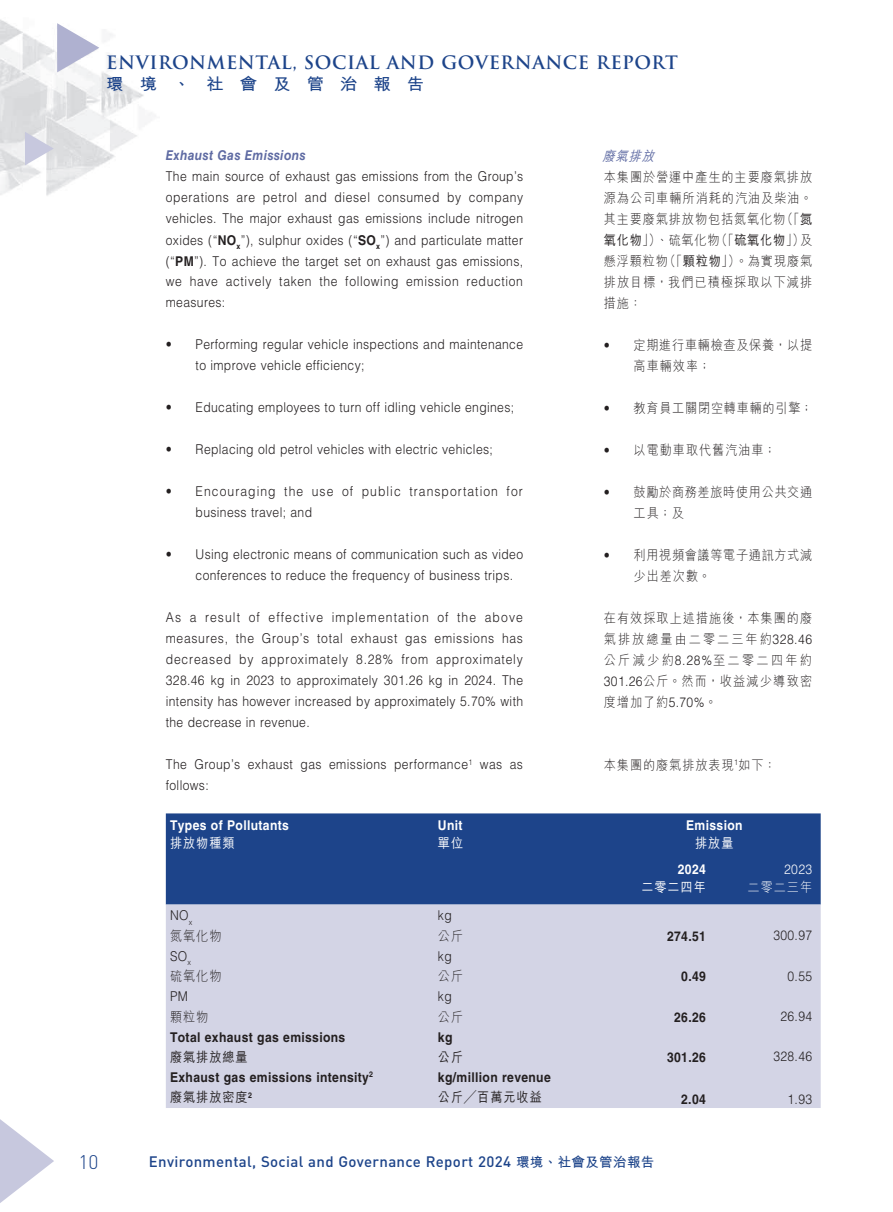
<style>
.page{position:relative;width:893px;height:1212px;background:#fff}
.page>*{position:absolute;margin:0;border:0;box-sizing:border-box;transform-origin:0 0}
.t1{font:300 19.5px "DIN Pro";color:#1d448a}
.t2{font:700 18px "Trajan Pro";letter-spacing:.03em;color:#1d448a}
.t3{font:700 16.5px "M Hei HK";letter-spacing:.93em;color:#1d448a;scale:1.05 1}
.t4{font:500 15px "DIN Pro";letter-spacing:.025em;color:#1d448a}
.t5{font:300 13.5px/21px "Helvetica LT Std";letter-spacing:.03em;color:#231f20;scale:.9 1}
.t6{font:300 13.5px/21px "M Hei HK";letter-spacing:.08em;color:#231f20;text-align:justify;scale:.9 1}
.t7{font:700 13.5px "Helvetica LT Std";letter-spacing:.03em;color:#231f20;scale:.9 1}
.t8{font:300 13.5px/21px "Helvetica LT Std";letter-spacing:.085em;color:#231f20;scale:.9 1}
.t9{font:300 13.5px/21px "M Hei HK";letter-spacing:.055em;color:#231f20;scale:.9 1}
.t10{font:300 13.5px/21px "M Hei HK";letter-spacing:.06em;color:#231f20;scale:.9 1}
.t11{font:700 13.5px "Helvetica LT Std";letter-spacing:.03em;color:#fff;scale:.9 1}
.t12{font:500 13.5px "M Hei HK";letter-spacing:.08em;color:#231f20;scale:.9 1}
.t13{font:italic 700 13.5px "Helvetica LT Std";letter-spacing:.03em;color:#5f6ba3;scale:.9 1}
.t14{font:500 13.5px "M Hei HK";letter-spacing:.08em;color:#fff;scale:.9 1}
.t15{font:300 13.5px "M Hei HK";letter-spacing:.08em;color:#fff;scale:.9 1}
.t16{font:italic 500 13.5px "M Hei HK";color:#5f6ba3;scale:.9 1}
.t17{font:300 13.5px "Helvetica LT Std";color:#fff;scale:.9 1}
.s1{font-weight:700}
.s2{font-weight:500}
.s3{font-family:"Helvetica LT Std"}
.s4{font-family:"M Hei HK";font-weight:700;font-size:13.5px}
</style>
<div class="page">
<img style="left:0;top:19px;width:152px;height:177px">
<svg style="left:57px;top:23px;width:42px;height:49px"></svg>
<svg style="left:25px;top:132px;width:29px;height:33px"></svg>
<svg style="left:0;top:1119px;width:54px;height:84px"></svg>
<div style="left:166px;top:813px;width:655px;height:91px;background:#1d448a"></div>
<div style="left:166px;top:904px;width:655px;height:204px;background:#d3d4e5"></div>
<h2 class="t2" style="left:106px;top:51px;width:573px">ENVIRONMENTAL, SOCIAL AND GOVERNANCE REPORT</h2>
<p class="t3" style="left:106px;top:72px;width:304px">環境、社會及管治報告</p>
<p class="t13" style="left:166px;top:147px;width:157px">Exhaust Gas Emissions</p>
<p class="t5" style="left:166px;top:166px;width:399px;text-align:justify">The main source of exhaust gas emissions from the Group’s operations are petrol and diesel consumed by company vehicles. The major exhaust gas emissions include nitrogen oxides (“<span class="s1">NO</span><sub>x</sub>”), sulphur oxides (“<span class="s1">SO</span><sub>x</sub>”) and particulate matter (“<span class="s1">PM</span>”). To achieve the target set on exhaust gas emissions, we have actively taken the following emission reduction measures:</p>
<p class="t5" style="left:196px;top:334px;width:365px;text-indent:-30px">• Performing regular vehicle inspections and maintenance to improve vehicle efficiency;</p>
<p class="t5" style="left:166px;top:397px;width:389px">• Educating employees to turn off idling vehicle engines;</p>
<p class="t5" style="left:166px;top:439px;width:365px">• Replacing old petrol vehicles with electric vehicles;</p>
<p class="t8" style="left:196px;top:481px;width:365px;text-indent:-30px">• Encouraging the use of public transportation for business travel; and</p>
<p class="t5" style="left:196px;top:544px;width:365px;text-indent:-30px">• Using electronic means of communication such as video conferences to reduce the frequency of business trips.</p>
<p class="t5" style="left:166px;top:607px;width:398px;text-align:justify">As a result of effective implementation of the above measures, the Group’s total exhaust gas emissions has decreased by approximately 8.28% from approximately 328.46 kg in 2023 to approximately 301.26 kg in 2024. The intensity has however increased by approximately 5.70% with the decrease in revenue.</p>
<p class="t5" style="left:166px;top:754px;width:398px">The Group’s exhaust gas emissions performance<sup>1</sup> was as follows:</p>
<p class="t11" style="left:170px;top:817px;width:134px">Types of Pollutants</p>
<p class="t14" style="left:170px;top:833px;width:73px">排放物種類</p>
<p class="t11" style="left:438px;top:817px;width:29px">Unit</p>
<p class="t14" style="left:438px;top:833px;width:30px">單位</p>
<p class="t16" style="left:602px;top:146px;width:64px">廢氣排放</p>
<p class="t6" style="left:604px;top:166px;width:233px">本集團於營運中產生的主要廢氣排放源為公司車輛所消耗的汽油及柴油。其主要廢氣排放物包括氮氧化物（「<span class="s2">氮氧化物</span>」）、硫氧化物（「<span class="s2">硫氧化物</span>」）及懸浮顆粒物（「<span class="s2">顆粒物</span>」）。為實現廢氣排放目標，我們已積極採取以下減排措施：</p>
<p class="t10" style="left:634px;top:334px;width:200px;text-indent:-30px"><span class="s3">•</span> 定期進行車輛檢查及保養，以提高車輛效率；</p>
<p class="t10" style="left:604px;top:397px;width:233px"><span class="s3">•</span> 教育員工關閉空轉車輛的引擎；</p>
<p class="t6" style="left:604px;top:439px;width:193px"><span class="s3">•</span> 以電動車取代舊汽油車；</p>
<p class="t9" style="left:634px;top:481px;width:200px;text-indent:-30px"><span class="s3">•</span> 鼓勵於商務差旅時使用公共交通工具；及</p>
<p class="t9" style="left:634px;top:544px;width:200px;text-indent:-30px"><span class="s3">•</span> 利用視頻會議等電子通訊方式減少出差次數。</p>
<p class="t6" style="left:604px;top:607px;width:233px">在有效採取上述措施後，本集團的廢氣排放總量由二零二三年約<span class="s3">328.46</span>公斤減少約<span class="s3">8.28%</span>至二零二四年約<span class="s3">301.26</span>公斤。然而，收益減少導致密度增加了約<span class="s3">5.70%</span>。</p>
<p class="t6" style="left:604px;top:754px;width:193px">本集團的廢氣排放表現<sup>1</sup>如下：</p>
<p class="t11" style="left:686px;top:817px;width:64px">Emission</p>
<p class="t14" style="left:695px;top:833px;width:44px">排放量</p>
<p class="t11" style="left:678px;top:861px;width:33px">2024</p>
<p class="t14" style="left:641px;top:877px;width:73px">二零二四年</p>
<p class="t17" style="left:784px;top:861px;width:33px">2023</p>
<p class="t15" style="left:748px;top:878px;width:73px">二零二三年</p>
<p class="t5" style="left:170px;top:905px;width:26px">NO<sub>x</sub></p>
<p class="t5" style="left:438px;top:905px;width:17px">kg</p>
<p class="t6" style="left:170px;top:925px;width:59px">氮氧化物</p>
<p class="t6" style="left:438px;top:925px;width:30px">公斤</p>
<p class="t7" style="left:667px;top:928px;width:45px">274.51</p>
<p class="t5" style="left:773px;top:925px;width:45px">300.97</p>
<p class="t5" style="left:170px;top:945px;width:25px">SO<sub>x</sub></p>
<p class="t5" style="left:438px;top:945px;width:17px">kg</p>
<p class="t6" style="left:170px;top:965px;width:59px">硫氧化物</p>
<p class="t6" style="left:438px;top:965px;width:30px">公斤</p>
<p class="t7" style="left:681px;top:968px;width:29px">0.49</p>
<p class="t5" style="left:787px;top:965px;width:29px">0.55</p>
<p class="t5" style="left:170px;top:985px;width:21px">PM</p>
<p class="t5" style="left:438px;top:985px;width:17px">kg</p>
<p class="t6" style="left:170px;top:1005px;width:44px">顆粒物</p>
<p class="t6" style="left:438px;top:1005px;width:30px">公斤</p>
<p class="t7" style="left:674px;top:1008px;width:37px">26.26</p>
<p class="t5" style="left:780px;top:1005px;width:37px">26.94</p>
<p class="t7" style="left:170px;top:1029px;width:196px">Total exhaust gas emissions</p>
<p class="t7" style="left:438px;top:1029px;width:18px">kg</p>
<p class="t12" style="left:170px;top:1047px;width:88px">廢氣排放總量</p>
<p class="t12" style="left:438px;top:1047px;width:30px">公斤</p>
<p class="t7" style="left:667px;top:1049px;width:45px">301.26</p>
<p class="t5" style="left:773px;top:1046px;width:45px">328.46</p>
<p class="t7" style="left:170px;top:1069px;width:227px">Exhaust gas emissions intensity<sup>2</sup></p>
<p class="t7" style="left:438px;top:1069px;width:127px">kg/million revenue</p>
<p class="t12" style="left:170px;top:1087px;width:92px">廢氣排放密度<sup>2</sup></p>
<p class="t12" style="left:438px;top:1087px;width:117px">公斤╱百萬元收益</p>
<p class="t7" style="left:681px;top:1091px;width:29px">2.04</p>
<p class="t5" style="left:787px;top:1088px;width:29px">1.93</p>
<h1 class="t1" style="left:78px;top:1149px;width:22px">10</h1>
<p class="t4" style="left:149px;top:1152px;width:507px">Environmental, Social and Governance Report 2024 <span class="s4">環境、社會及管治報告</span></p>
</div>
